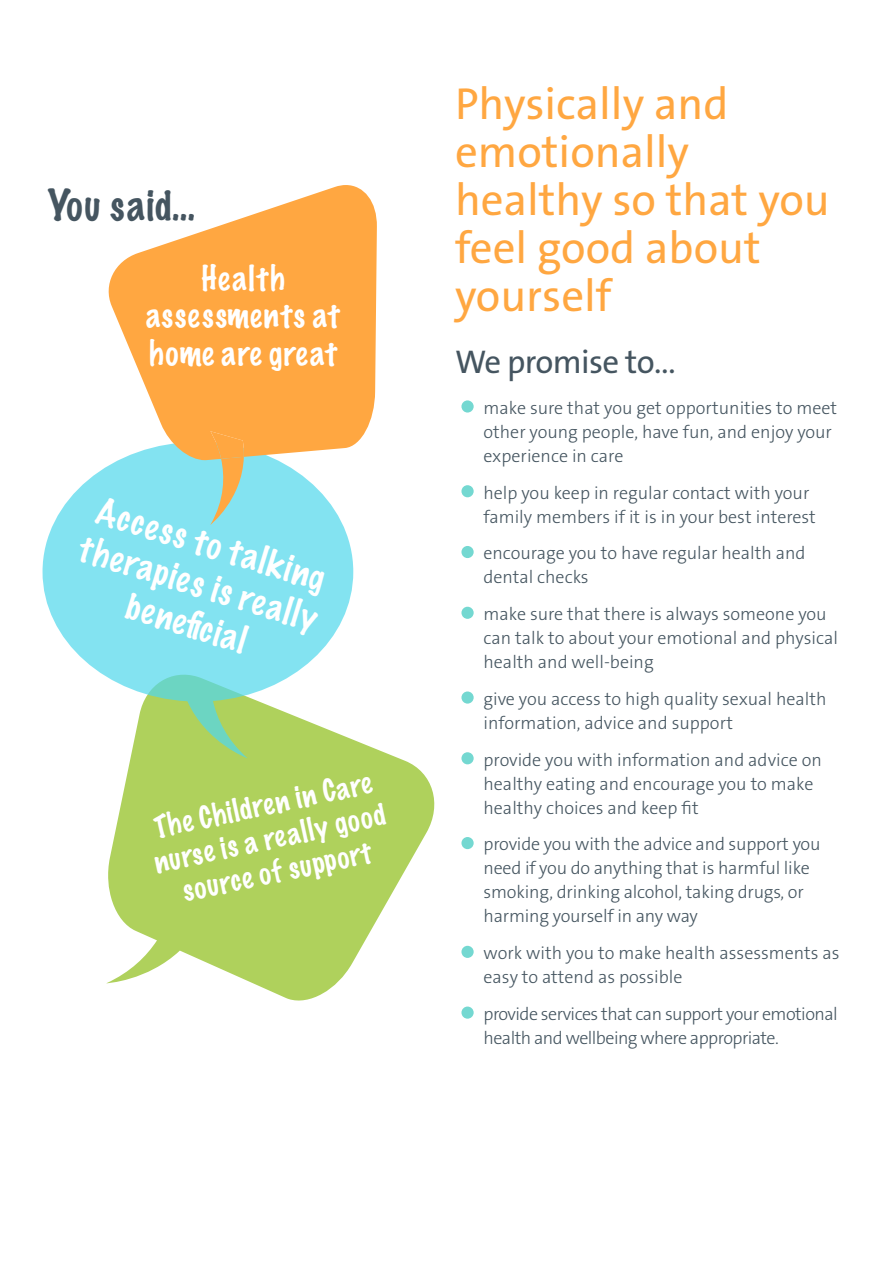
<style>
.page{position:relative;width:893px;height:1263px;background:#fff}
.page>*{position:absolute;margin:0;border:0;box-sizing:border-box;transform-origin:0 0}
.t1{font:45px/48px "The Sans B5 Plain";color:#ffa741}
.t2{font:100 39px "Marker Felt";letter-spacing:.04em;color:#455560}
.t3{font:100 34.2px/41.1px "Marker Felt";color:#fff;text-align:center}
.t4{font:33px "The Sans B5 Plain";letter-spacing:-.02em;color:#455560}
.t5{font:100 31.5px/37.8px "Marker Felt";letter-spacing:.035em;color:#fff;text-align:center}
.t6{font:100 28.2px/33.9px "Marker Felt";color:#fff;text-align:center}
.t7{font:300 18px/24px "The Sans B3";color:#455560}
.t8{font:300 18px/24px "The Sans B3";letter-spacing:-.03em;color:#455560}
.s1{font-size:60px;color:#74d8d1}
</style>
<div class="page">
<svg style="left:106px;top:739px;width:329px;height:262px;fill:#afd15c"></svg>
<svg style="left:43px;top:460px;width:310px;height:298px;fill:#83e3f1"></svg>
<svg style="left:108px;top:185px;width:269px;height:275px;fill:#ffa741"></svg>
<svg style="left:210px;top:431px;width:34px;height:94px;background:#c7c18f"></svg>
<h2 class="t2" style="left:47px;top:175px;width:150px">You said…</h2>
<h3 class="t5" style="left:146px;top:258px;width:195px">Health assessments at home are great</h3>
<h3 class="t3" style="left:99px;top:488px;width:248px;rotate:17deg">Access to talking therapies is really benefi cial</h3>
<h3 class="t6" style="left:144px;top:812px;width:237px;rotate:-12deg">The Children in Care nurse is a really good source of support</h3>
<h1 class="t1" style="left:455px;top:81px;width:376px">Physically and emotionally healthy so that you feel good about yourself</h1>
<h3 class="t4" style="left:455px;top:344px;width:222px">We promise to…</h3>
<p class="t7" style="left:483px;top:396px;width:355px;text-indent:-29px"><span class="s1">•</span> make sure that you get opportunities to meet other young people, have fun, and enjoy your experience in care</p>
<p class="t7" style="left:483px;top:481px;width:334px;text-indent:-29px"><span class="s1">•</span> help you keep in regular contact with your family members if it is in your best interest</p>
<p class="t7" style="left:483px;top:542px;width:324px;text-indent:-29px"><span class="s1">•</span> encourage you to have regular health and dental checks</p>
<p class="t7" style="left:483px;top:603px;width:356px;text-indent:-29px"><span class="s1">•</span> make sure that there is always someone you can talk to about your emotional and physical health and well-being</p>
<p class="t7" style="left:483px;top:687px;width:345px;text-indent:-29px"><span class="s1">•</span> give you access to high quality sexual health information, advice and support</p>
<p class="t7" style="left:483px;top:748px;width:340px;text-indent:-29px"><span class="s1">•</span> provide you with information and advice on healthy eating and encourage you to make healthy choices and keep fit</p>
<p class="t7" style="left:483px;top:833px;width:339px;text-indent:-29px"><span class="s1">•</span> provide you with the advice and support you need if you do anything that is harmful like smoking, drinking alcohol, taking drugs, or harming yourself in any way</p>
<p class="t7" style="left:483px;top:942px;width:358px;text-indent:-29px"><span class="s1">•</span> work with you to make health assessments as easy to attend as possible</p>
<p class="t8" style="left:483px;top:1002px;width:356px;text-indent:-29px"><span class="s1">•</span> provide services that can support your emotional health and wellbeing where appropriate.</p>
</div>
